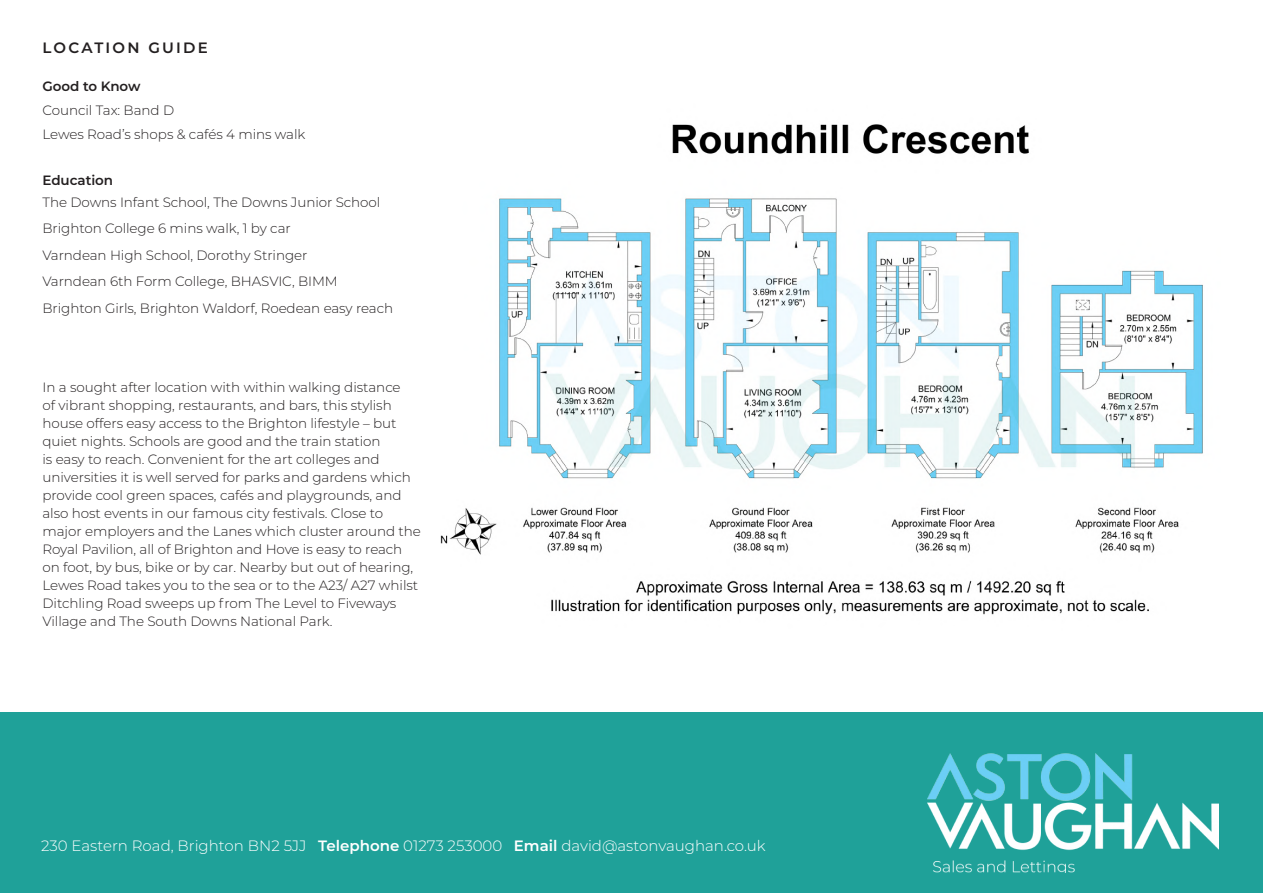
<style>
.page{position:relative;width:1263px;height:893px;background:#fff}
.page>*{position:absolute;margin:0;border:0;box-sizing:border-box;transform-origin:0 0}
.t1{font:300 15px "Montserrat";color:#fff}
.t2{font:600 15px "Montserrat";letter-spacing:.15em;color:#231f20}
.AV_Paragraph_text{font:300 13.5px/18px "Montserrat";letter-spacing:-.005em;color:#231f20}
.AV_Paragraph_text-2{font:600 13.5px "Montserrat";letter-spacing:-.005em;color:#231f20}
.s1{font-weight:600}
</style>
<div class="page">
<img style="left:441px;top:124px;width:762px;height:491px">
<div style="left:0;top:713px;width:1263px;height:180px;background:#1fa199"></div>
<img style="left:928px;top:753px;width:290px;height:119px">
<p class="t2" style="left:43px;top:37px;width:167px">LOCATION GUIDE</p>
<p class="AV_Paragraph_text-2" style="left:43px;top:77px;width:99px">Good to Know</p>
<p class="AV_Paragraph_text" style="left:43px;top:101px;width:133px">Council Tax: Band D</p>
<p class="AV_Paragraph_text" style="left:43px;top:124px;width:264px">Lewes Road’s shops &amp; cafés 4 mins walk</p>
<p class="AV_Paragraph_text-2" style="left:43px;top:170px;width:72px">Education</p>
<p class="AV_Paragraph_text" style="left:43px;top:193px;width:339px">The Downs Infant School, The Downs Junior School</p>
<p class="AV_Paragraph_text" style="left:43px;top:219px;width:250px">Brighton College 6 mins walk, 1 by car</p>
<p class="AV_Paragraph_text" style="left:43px;top:246px;width:266px">Varndean High School, Dorothy Stringer</p>
<p class="AV_Paragraph_text" style="left:43px;top:272px;width:297px">Varndean 6th Form College, BHASVIC, BIMM</p>
<p class="AV_Paragraph_text" style="left:43px;top:299px;width:352px">Brighton Girls, Brighton Waldorf, Roedean easy reach</p>
<p class="AV_Paragraph_text" style="left:43px;top:378px;width:380px">In a sought after location with within walking distance<br>of vibrant shopping, restaurants, and bars, this stylish house offers easy access to the Brighton lifestyle – but quiet nights. Schools are good and the train station<br>is easy to reach. Convenient for the art colleges and universities it is well served for parks and gardens which provide cool green spaces, cafés and playgrounds, and also host events in our famous city festivals. Close to major employers and the Lanes which cluster around the Royal Pavilion, all of Brighton and Hove is easy to reach on foot, by bus, bike or by car. Nearby but out of hearing, Lewes Road takes you to the sea or to the A23/ A27 whilst Ditchling Road sweeps up from The Level to Fiveways Village and The South Downs National Park.</p>
<p class="t1" style="left:41px;top:835px;width:726px">230 Eastern Road, Brighton BN2 5JJ <span class="s1">Telephone</span> 01273 253000 <span class="s1">Email</span> david@astonvaughan.co.uk</p>
</div>
